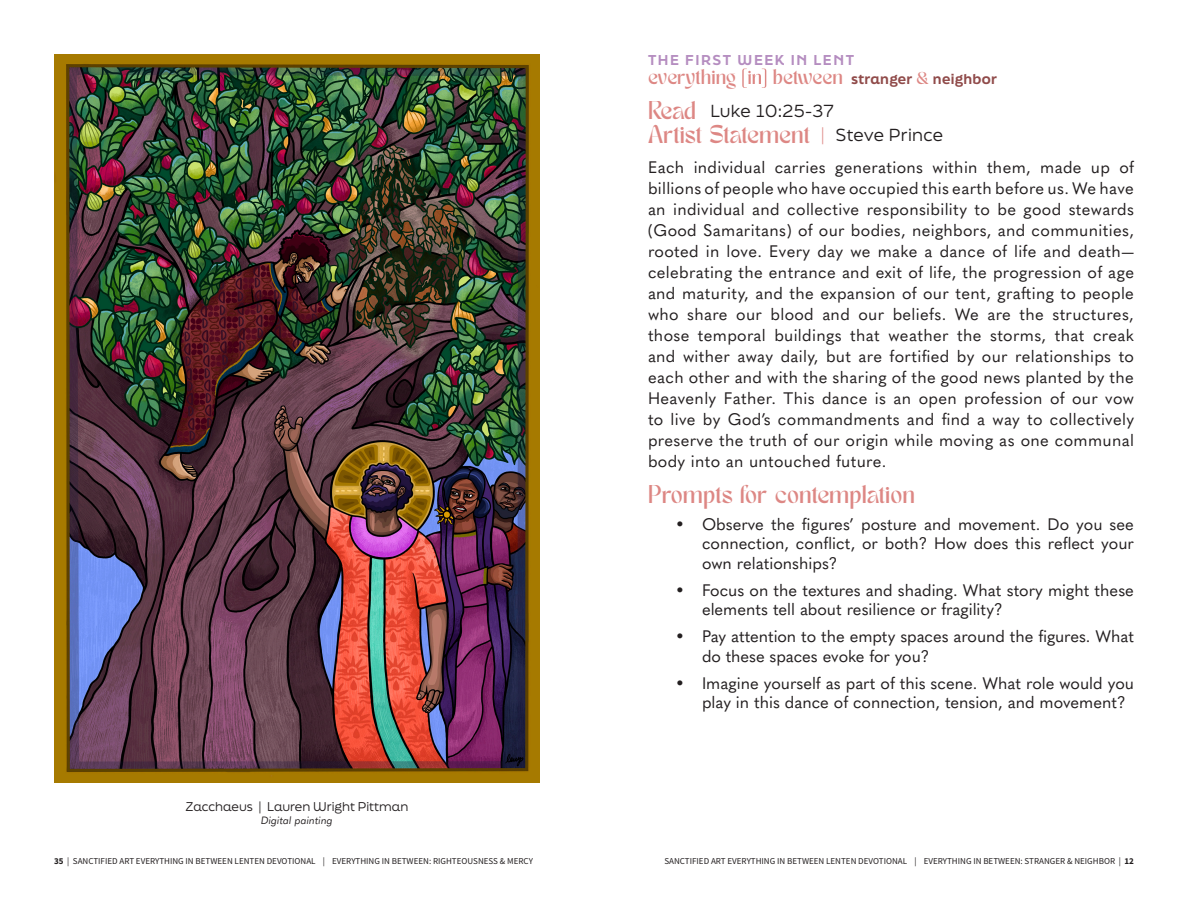
<style>
.page{position:relative;width:1188px;height:918px;background:#fff}
.page>*{position:absolute;margin:0;border:0;box-sizing:border-box;transform-origin:0 0}
.t1{font:18px "TAN MERINGUE";letter-spacing:.01em;color:#dd8784}
.t2{font:16.5px/21px "Quasimoda";color:#231f20}
.t3{font:16.5px "Final Six";letter-spacing:.015em;color:#231f20}
.t4{font:15px "TAN MERINGUE";letter-spacing:.01em;color:#dd8784}
.t5{font:800 13.5px "Final Six";letter-spacing:.02em;color:#904b4a}
.t6{font:800 13.5px "Final Six";letter-spacing:.12em;color:#b58dc0}
.t7{font:12px "Final Six";color:#231f20}
.t8{font:italic 10.5px "Quasimoda";color:#231f20}
.t9{font:9px "Source Sans Pro";color:#231f20}
.s1{font-family:"TAN MERINGUE";font-weight:400;font-size:15px;color:#dd8784}
.s2{font-family:"TAN MERINGUE";font-weight:400;font-size:12px;color:#dd8784}
.s3{font-family:"TAN MERINGUE";font-size:18px;color:#dd8784}
.s4{font-family:"Final Six";font-size:16.5px;color:#231f20}
.s5{font-weight:700}
</style>
<div class="page">
<svg style="left:742px;top:69px;width:24px;height:19px"></svg>
<img style="left:54px;top:54px;width:486px;height:729px">
<p class="t6" style="left:648px;top:50px;width:208px">THE FIRST WEEK IN LENT</p>
<p class="t4" style="left:648px;top:65px;width:89px">everything</p>
<p class="t5" style="left:773px;top:69px;width:226px"><span class="s1">between</span> stranger <span class="s2">&amp;</span> neighbor</p>
<p class="t7" style="left:186px;top:797px;width:224px">Zacchaeus | Lauren Wright Pittman</p>
<p class="t8" style="left:261px;top:812px;width:73px">Digital painting</p>
<p class="t3" style="left:648px;top:99px;width:187px"><span class="s3">Read</span> Luke 10:25-37</p>
<p class="t1" style="left:648px;top:120px;width:297px">Artist Statement <sup>|</sup> <span class="s4">Steve Prince</span></p>
<p class="t2" style="left:648px;top:155px;width:488px;text-align:justify">Each individual carries generations within them, made up of billions of people who have occupied this earth before us. We have an individual and collective responsibility to be good stewards (Good Samaritans) of our bodies, neighbors, and communities, rooted in love. Every day we make a dance of life and death— celebrating the entrance and exit of life, the progression of age and maturity, and the expansion of our tent, grafting to people who share our blood and our beliefs. We are the structures, those temporal buildings that weather the storms, that creak and wither away daily, but are fortified by our relationships to each other and with the sharing of the good news planted by the Heavenly Father. This dance is an open profession of our vow to live by God’s commandments and find a way to collectively preserve the truth of our origin while moving as one communal body into an untouched future.</p>
<p class="t1" style="left:648px;top:480px;width:268px">Prompts for contemplation</p>
<p class="t2" style="left:702px;top:513px;width:434px;line-height:19.5px;text-align:justify;text-indent:-27px">• Observe the figures’ posture and movement. Do you see connection, conflict, or both? How does this reflect your own relationships?</p>
<p class="t2" style="left:702px;top:579px;width:434px;line-height:19.5px;text-indent:-27px">• Focus on the textures and shading. What story might these elements tell about resilience or fragility?</p>
<p class="t2" style="left:702px;top:625px;width:434px;line-height:19.5px;text-indent:-27px">• Pay attention to the empty spaces around the figures. What do these spaces evoke for you?</p>
<p class="t2" style="left:702px;top:672px;width:433px;line-height:19.5px;text-indent:-27px">• Imagine yourself as part of this scene. What role would you play in this dance of connection, tension, and movement?</p>
<p class="t9" style="left:54px;top:855px;width:480px"><span class="s5">35</span> | SANCTIFIED ART EVERYTHING IN BETWEEN LENTEN DEVOTIONAL | EVERYTHING IN BETWEEN: RIGHTEOUSNESS &amp; MERCY</p>
<p class="t9" style="left:664px;top:855px;width:471px">SANCTIFIED ART EVERYTHING IN BETWEEN LENTEN DEVOTIONAL | EVERYTHING IN BETWEEN: STRANGER &amp; NEIGHBOR | <span class="s5">12</span></p>
</div>
